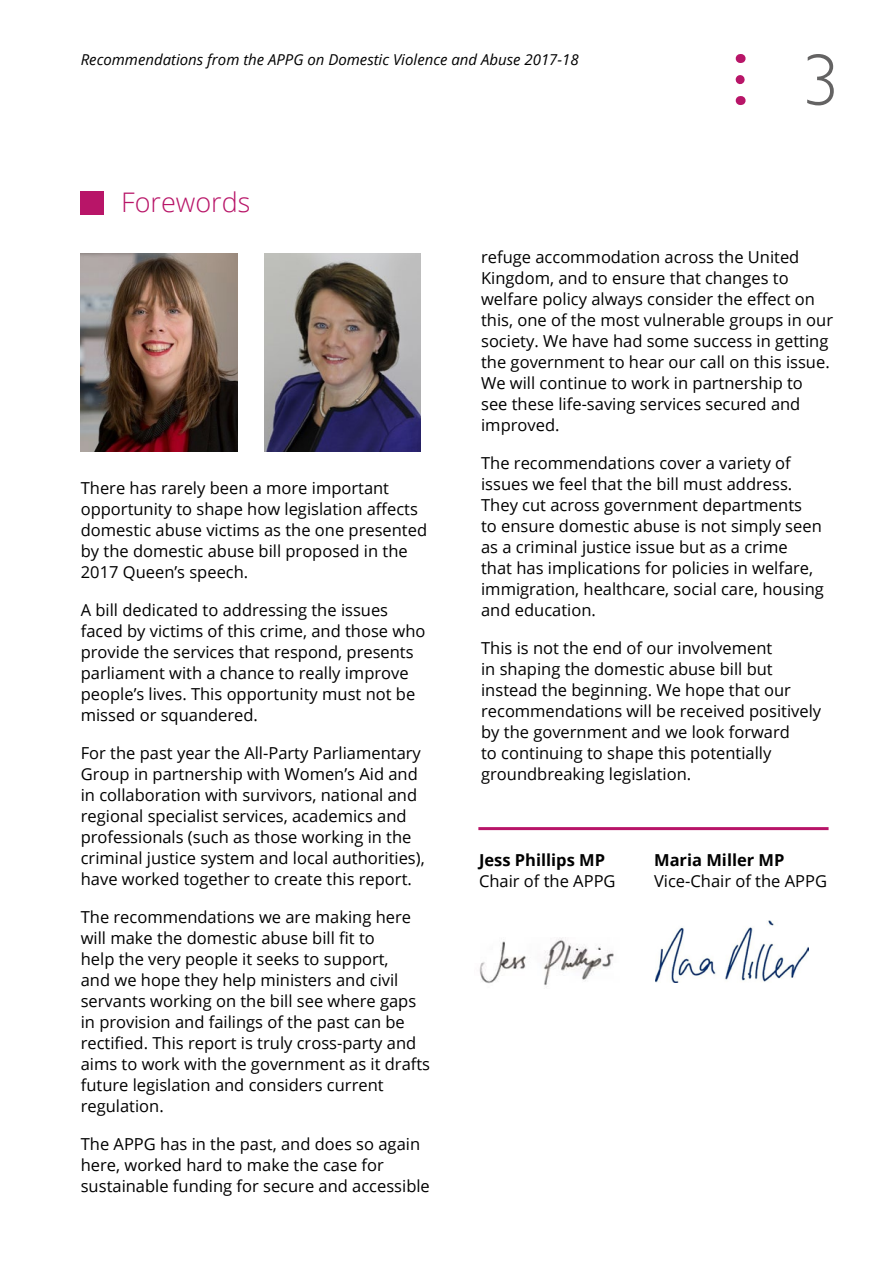
<style>
.page{position:relative;width:893px;height:1263px;background:#fff}
.page>*{position:absolute;margin:0;border:0;box-sizing:border-box;transform-origin:0 0}
.t1{font:300 73.5px "Gill Sans";color:#646363}
.t2{font:300 27px "Open Sans";color:#b81568}
.t3{font:16.5px/21px "Open Sans";color:#000}
.t4{font:700 16.5px "Open Sans";color:#000}
.t5{font:italic 15px "Open Sans";color:#000}
</style>
<div class="page">
<svg style="left:736px;top:80px;width:9px;height:5px"></svg>
<img style="left:479px;top:937px;width:135px;height:49px">
<img style="left:656px;top:920px;width:152px;height:63px">
<hr style="left:478px;top:827px;width:350px;height:3px;background:#b81568">
<div style="left:81px;top:191px;width:23px;height:24px;background:#b81568"></div>
<img style="left:264px;top:253px;width:157px;height:198px">
<img style="left:81px;top:253px;width:156px;height:198px">
<p class="t5" style="left:81px;top:50px;width:499px">Recommendations from the APPG on Domestic Violence and Abuse 2017-18</p>
<h2 class="t2" style="left:121px;top:184px;width:131px">Forewords</h2>
<h1 class="t1" style="left:802px;top:37px;width:38px">3</h1>
<p class="t3" style="left:81px;top:477px;width:348px">There has rarely been a more important opportunity to shape how legislation affects domestic abuse victims as the one presented by the domestic abuse bill proposed in the 2017 Queen’s speech.</p>
<p class="t3" style="left:81px;top:599px;width:346px">A bill dedicated to addressing the issues faced by victims of this crime, and those who provide the services that respond, presents parliament with a chance to really improve people’s lives. This opportunity must not be missed or squandered.</p>
<p class="t3" style="left:81px;top:742px;width:345px">For the past year the All-Party Parliamentary Group in partnership with Women’s Aid and in collaboration with survivors, national and regional specialist services, academics and professionals (such as those working in the criminal justice system and local authorities), have worked together to create this report.</p>
<p class="t3" style="left:81px;top:906px;width:351px">The recommendations we are making here will make the domestic abuse bill fit to<br>help the very people it seeks to support,<br>and we hope they help ministers and civil servants working on the bill see where gaps in provision and failings of the past can be rectified. This report is truly cross-party and aims to work with the government as it drafts future legislation and considers current regulation.</p>
<p class="t3" style="left:81px;top:1133px;width:351px">The APPG has in the past, and does so again here, worked hard to make the case for sustainable funding for secure and accessible</p>
<p class="t3" style="left:481px;top:246px;width:353px">refuge accommodation across the United Kingdom, and to ensure that changes to welfare policy always consider the effect on this, one of the most vulnerable groups in our society. We have had some success in getting the government to hear our call on this issue.<br>We will continue to work in partnership to see these life-saving services secured and improved.</p>
<p class="t3" style="left:481px;top:452px;width:344px">The recommendations cover a variety of issues we feel that the bill must address.<br>They cut across government departments<br>to ensure domestic abuse is not simply seen as a criminal justice issue but as a crime<br>that has implications for policies in welfare, immigration, healthcare, social care, housing and education.</p>
<p class="t3" style="left:481px;top:637px;width:342px">This is not the end of our involvement<br>in shaping the domestic abuse bill but instead the beginning. We hope that our recommendations will be received positively by the government and we look forward<br>to continuing to shape this potentially groundbreaking legislation.</p>
<p class="t4" style="left:479px;top:849px;width:128px">Jess Phillips MP</p>
<p class="t3" style="left:479px;top:870px;width:138px">Chair of the APPG</p>
<p class="t4" style="left:654px;top:849px;width:132px">Maria Miller MP</p>
<p class="t3" style="left:654px;top:870px;width:175px">Vice-Chair of the APPG</p>
</div>
